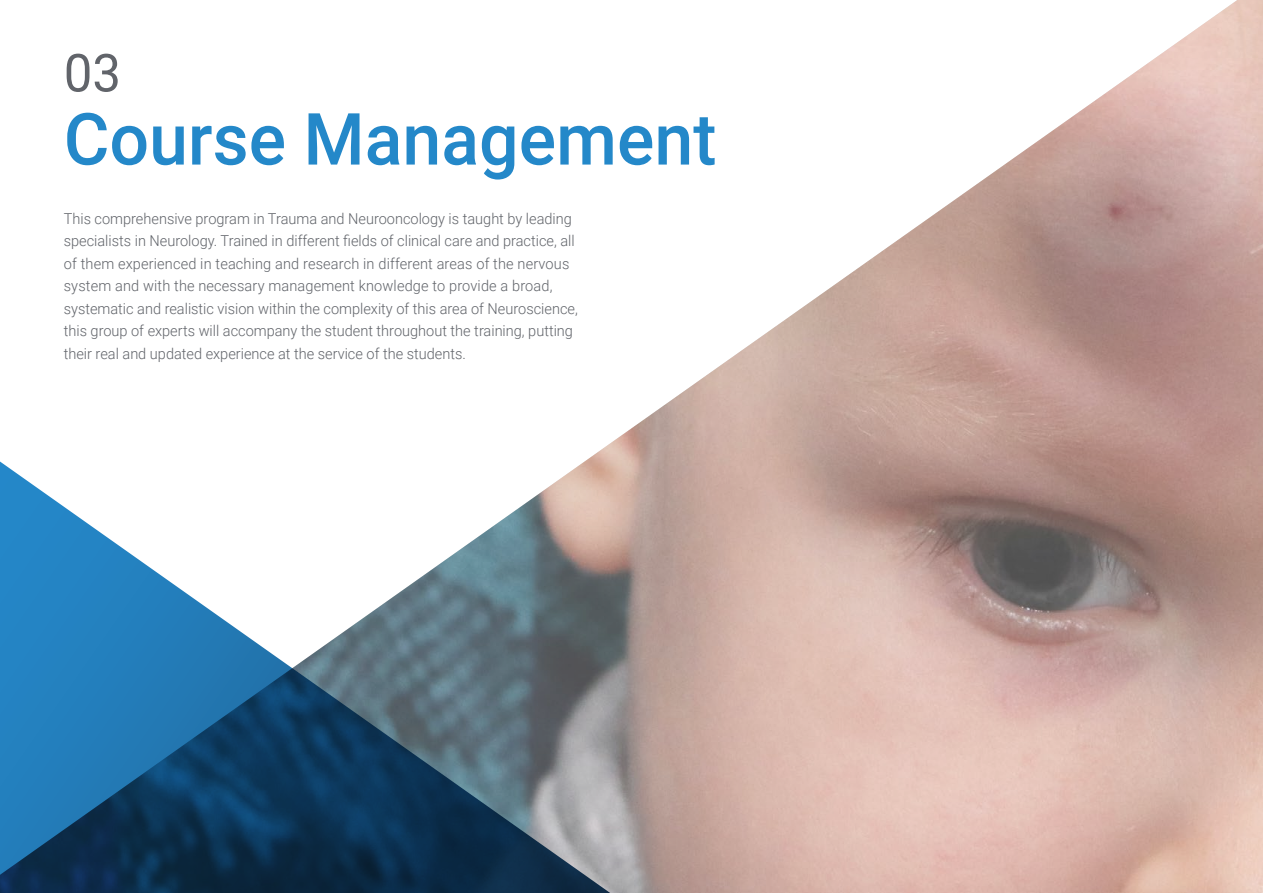
<style>
.page{position:relative;width:1263px;height:893px;background:#fff}
.page>*{position:absolute;margin:0;border:0;box-sizing:border-box;transform-origin:0 0}
.t1{font:500 72px "Roboto";color:#2488c9}
.t2{font:52.5px "Roboto";color:#61646a}
.t3{font:300 15px/22.5px "Roboto";color:#61646a}
</style>
<div class="page">
<img style="left:607px;top:0;width:656px;height:893px">
<svg style="left:0;top:446px;width:640px;height:447px"></svg>
<h2 class="t2" style="left:64px;top:36px;width:59px">03</h2>
<h1 class="t1" style="left:64px;top:89px;width:654px">Course Management</h1>
<p class="t3" style="left:64px;top:207px;width:515px">This comprehensive program in Trauma and Neurooncology is taught by leading specialists in Neurology. Trained in different fields of clinical care and practice, all of them experienced in teaching and research in different areas of the nervous system and with the necessary management knowledge to provide a broad, systematic and realistic vision within the complexity of this area of Neuroscience, this group of experts will accompany the student throughout the training, putting their real and updated experience at the service of the students.</p>
</div>
